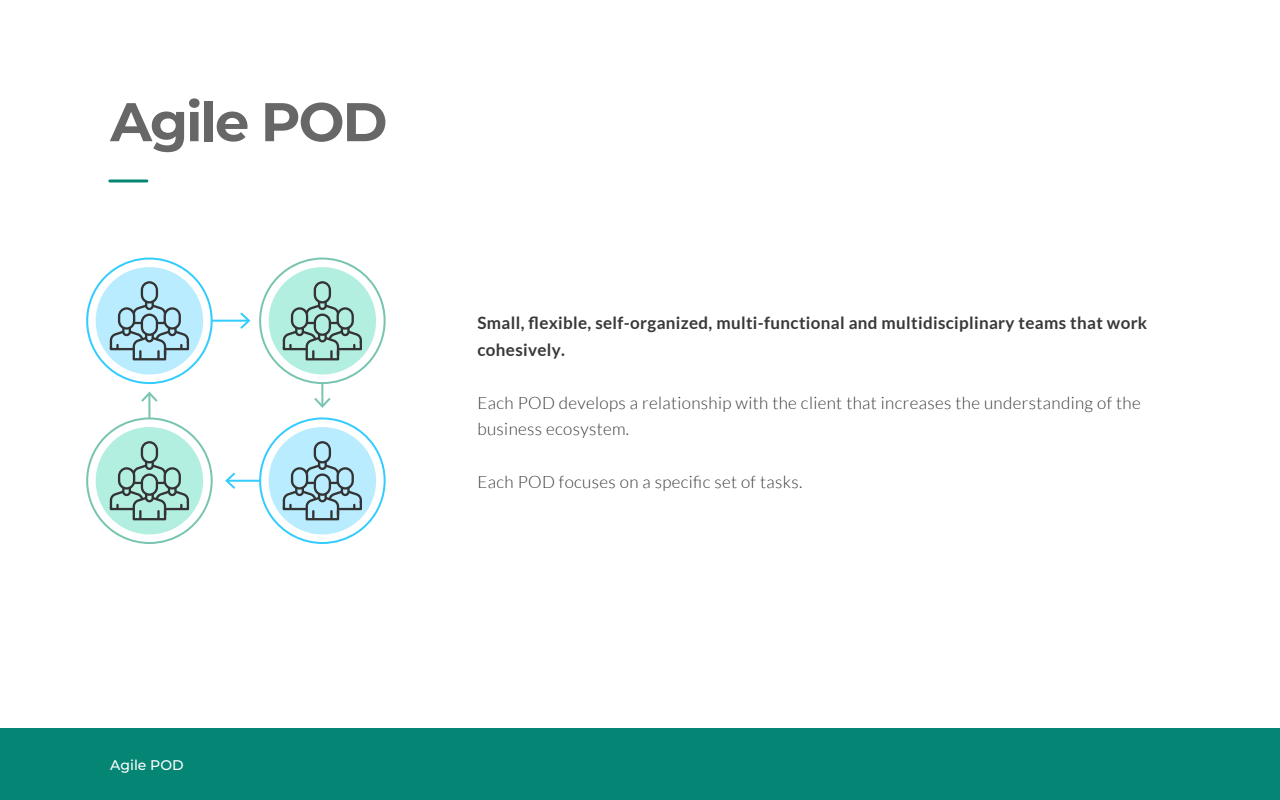
<style>
.page{position:relative;width:1280px;height:800px;background:#fff}
.page>*{position:absolute;margin:0;border:0;box-sizing:border-box;transform-origin:0 0}
.t1{font:700 54.4px "Montserrat";letter-spacing:-.035em;color:#676767}
.t2{font:300 17px/26.4px "Lato";letter-spacing:.02em;color:#383838}
.t3{font:700 17px/26.4px "Lato";letter-spacing:.02em;color:#383838}
.t4{font:500 14px "Montserrat";color:#fff}
</style>
<div class="page">
<div style="left:0;top:728px;width:1280px;height:72px;background:#058574"></div>
<hr style="left:321px;top:380px;width:2px;height:26px;background:#77c5b0">
<svg style="left:314px;top:398px;width:17px;height:10px"></svg>
<hr style="left:205px;top:320px;width:43px;height:2px;background:#3cf">
<hr style="left:227px;top:480px;width:40px;height:2px;background:#3cf">
<hr style="left:148px;top:394px;width:2px;height:28px;background:#77c5b0">
<svg style="left:141px;top:392px;width:17px;height:10px"></svg>
<svg style="left:250px;top:417px;width:136px;height:127px"></svg>
<svg style="left:240px;top:258px;width:146px;height:126px"></svg>
<svg style="left:86px;top:417px;width:149px;height:127px"></svg>
<svg style="left:86px;top:258px;width:135px;height:126px"></svg>
<hr style="left:110px;top:179px;width:37px;height:3px;background:#088675">
<h1 class="t1" style="left:110px;top:83px;width:279px">Agile POD</h1>
<p class="t3" style="left:477px;top:310px;width:671px">Small, flexible, self-organized, multi-functional and multidisciplinary teams that work cohesively.</p>
<p class="t2" style="left:477px;top:389px;width:665px">Each POD develops a relationship with the client that increases the understanding of the business ecosystem.</p>
<p class="t2" style="left:477px;top:469px;width:326px">Each POD focuses on a specific set of tasks.</p>
<p class="t4" style="left:110px;top:755px;width:75px">Agile POD</p>
</div>
